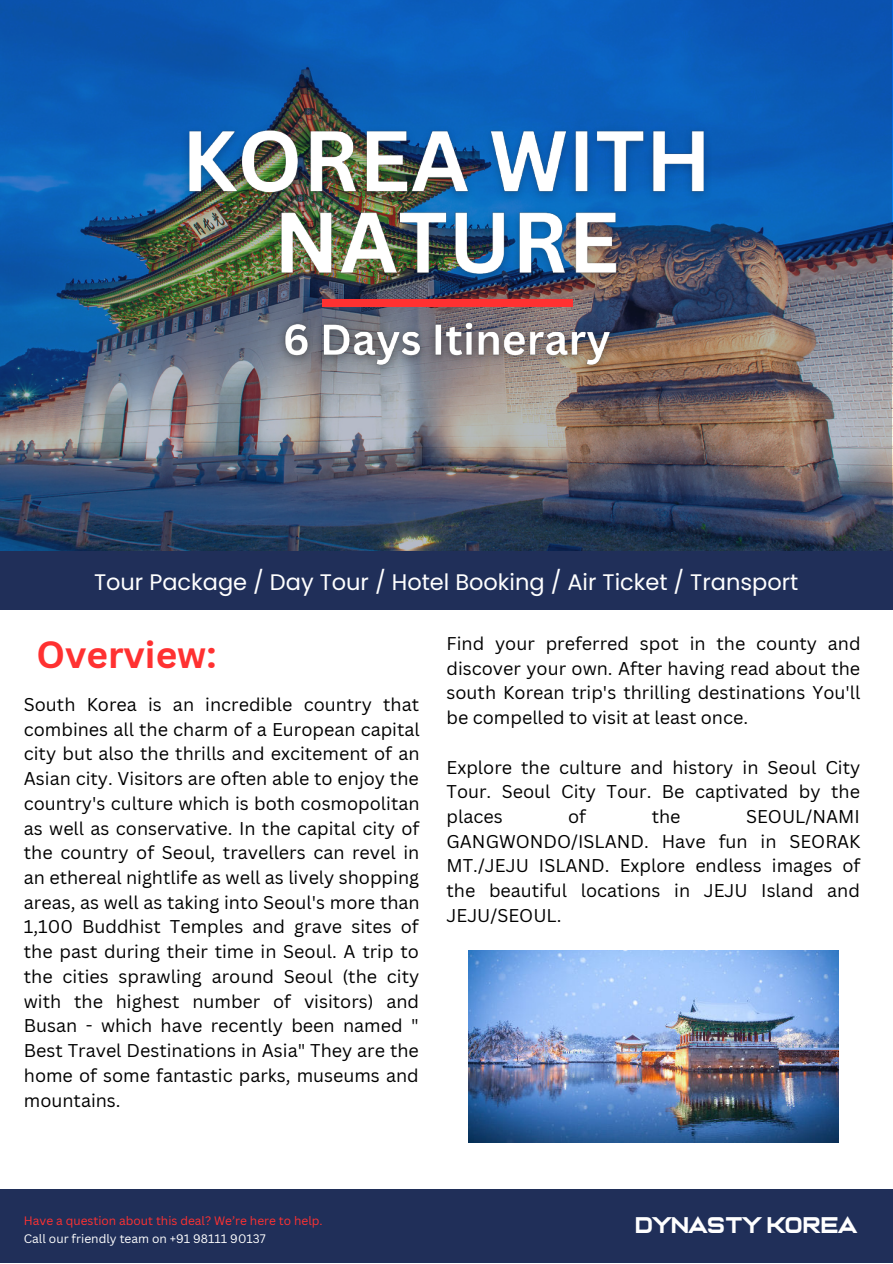
<style>
.page{position:relative;width:893px;height:1264px;background:#fff}
.page>*{position:absolute;margin:0;border:0;box-sizing:border-box;transform-origin:0 0}
.t1{font:700 36.9px "Canva Sans";color:#ff3131}
.t2{font:23.1px "Casanova Scotia";color:#fff}
.t3{font:22.5px "Poppins";color:#fff}
.t4{font:18px/24.8px "Canva Sans";color:#000;text-align:justify}
.t5{font:12px "Canva Sans";color:#ff3131}
.t6{font:12px "Canva Sans";color:#fff}
</style>
<div class="page">
<img style="left:0;top:0;width:891px;height:551px">
<div style="left:0;top:551px;width:892px;height:59px;background:#202f59"></div>
<img style="left:166px;top:91px;width:560px;height:225px">
<img style="left:269px;top:296px;width:355px;height:87px">
<img style="left:468px;top:950px;width:370px;height:192px">
<div style="left:0;top:1189px;width:892px;height:73px;background:#202f59"></div>
<p class="t3" style="left:94px;top:569px;width:705px">Tour Package / Day Tour / Hotel Booking / Air Ticket / Transport</p>
<h1 class="t1" style="left:36px;top:632px;width:182px">Overview:</h1>
<p class="t4" style="left:24px;top:692px;width:397px">South Korea is an incredible country that combines all the charm of a European capital city but also the thrills and excitement of an Asian city. Visitors are often able to enjoy the country's culture which is both cosmopolitan as well as conservative. In the capital city of the country of Seoul, travellers can revel in an ethereal nightlife as well as lively shopping areas, as well as taking into Seoul's more than 1,100 Buddhist Temples and grave sites of the past during their time in Seoul. A trip to the cities sprawling around Seoul (the city with the highest number of visitors) and Busan - which have recently been named " Best Travel Destinations in Asia" They are the home of some fantastic parks, museums and mountains.</p>
<p class="t4" style="left:446px;top:631px;width:415px">Find your preferred spot in the county and discover your own. After having read about the south Korean trip's thrilling destinations You'll be compelled to visit at least once.</p>
<p class="t4" style="left:446px;top:754px;width:415px">Explore the culture and history in Seoul City Tour. Seoul City Tour. Be captivated by the places</p>
<p class="t4" style="left:568px;top:804px;width:20px">of</p>
<p class="t4" style="left:651px;top:804px;width:30px">the</p>
<p class="t4" style="left:446px;top:804px;width:415px;text-indent:299px">SEOUL/NAMI GANGWONDO/ISLAND. Have fun in SEORAK MT./JEJU ISLAND. Explore endless images of the beautiful locations in JEJU Island and JEJU/SEOUL.</p>
<p class="t5" style="left:24px;top:1213px;width:300px">Have a question about this deal? We’re here to help.</p>
<p class="t2" style="left:636px;top:1215px;width:223px">DYNASTY KOREA</p>
<p class="t6" style="left:24px;top:1231px;width:243px">Call our friendly team on +91 98111 90137</p>
</div>
